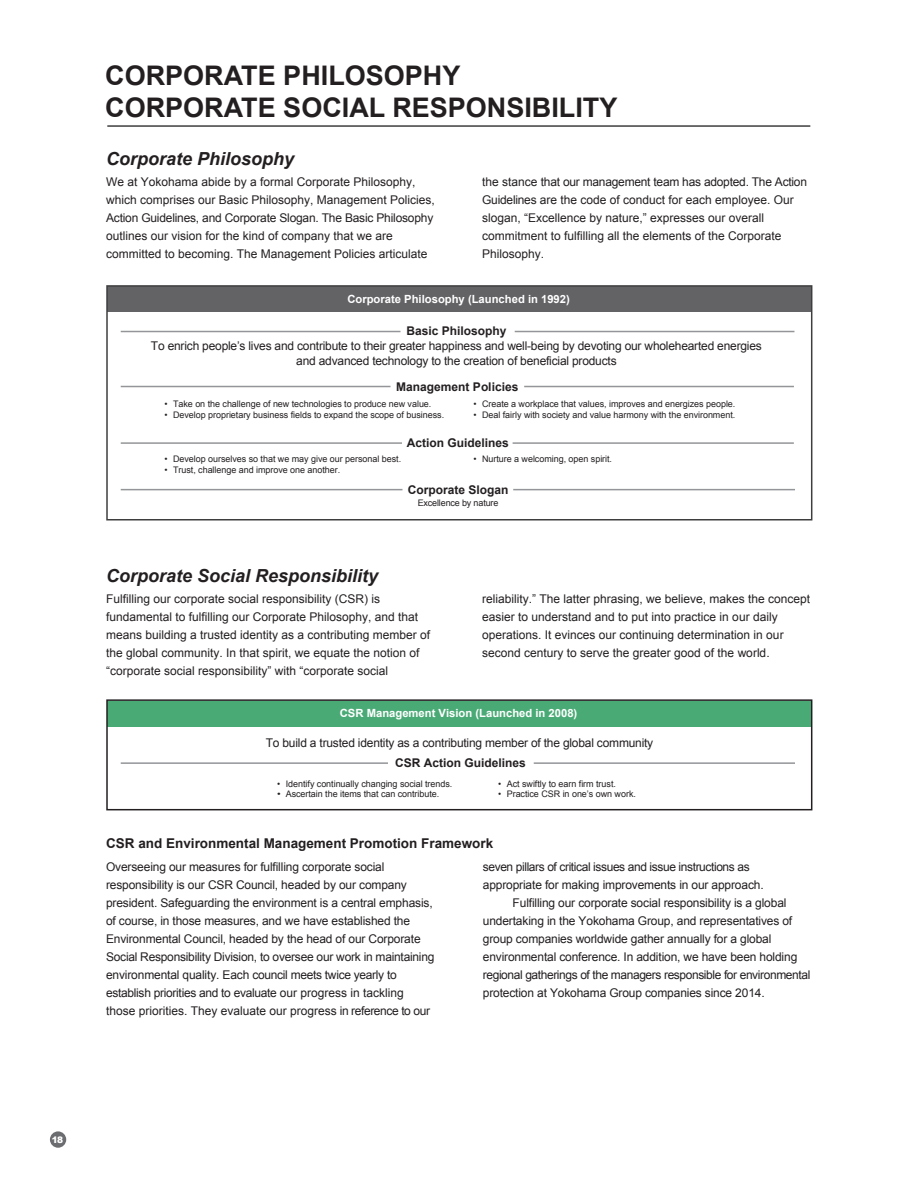
<style>
.page{position:relative;width:918px;height:1188px;background:#fff}
.page>*{position:absolute;margin:0;border:0;box-sizing:border-box;transform-origin:0 0}
.t1{font:700 27px/32.4px "Arial";color:#231f20}
.t2{font:italic 700 18px "Arial";color:#231f20}
.t3{font:700 13.5px "Arial";color:#231f20}
.t4{font:12px/18px "Arial";letter-spacing:-.015em;color:#231f20}
.t5{font:12px "Arial";letter-spacing:-.035em;color:#231f20}
.t6{font:700 12px "Arial";color:#231f20}
.t7{font:700 11.25px "Arial";color:#fff}
.t8{font:9px "Arial";letter-spacing:-.005em;color:#231f20}
.t9{font:9px "Arial";letter-spacing:-.005em;color:#231f20;scale:1.15 1}
.t10{font:900 9px "Arial";color:#fff}
</style>
<div class="page">
<hr style="left:107px;top:125px;width:703px;height:2px;background:#3e3e3f">
<div style="left:107px;top:701px;width:705px;height:25px;background:#4aaa76"></div>
<div style="left:107px;top:286px;width:705px;height:25px;background:#636366"></div>
<div style="left:106px;top:699px;width:706px;height:111px;border:2px solid #231f20"></div>
<div style="left:106px;top:285px;width:706px;height:236px;border:2px solid #3e3e3f"></div>
<hr style="left:121px;top:331px;width:280px;height:1px;background:#939598">
<hr style="left:515px;top:331px;width:279px;height:1px;background:#939598">
<hr style="left:121px;top:386px;width:270px;height:1px;background:#939598">
<hr style="left:524px;top:386px;width:270px;height:1px;background:#939598">
<hr style="left:121px;top:442px;width:281px;height:2px;background:#939598">
<hr style="left:513px;top:442px;width:281px;height:2px;background:#939598">
<hr style="left:121px;top:489px;width:282px;height:1px;background:#939598">
<hr style="left:513px;top:489px;width:282px;height:1px;background:#939598">
<hr style="left:121px;top:762px;width:267px;height:2px;background:#939598">
<hr style="left:534px;top:762px;width:261px;height:2px;background:#939598">
<div style="left:50px;top:1131px;width:16px;height:17px;background:#6c6d70;border-radius:50%"></div>
<h1 class="t1" style="left:105px;top:60px;width:514px">CORPORATE PHILOSOPHY<br>CORPORATE SOCIAL RESPONSIBILITY</h1>
<h2 class="t2" style="left:106px;top:147px;width:190px">Corporate Philosophy</h2>
<p class="t4" style="left:106px;top:173px;width:330px">We at Yokohama abide by a formal Corporate Philosophy, which comprises our Basic Philosophy, Management Policies, Action Guidelines, and Corporate Slogan. The Basic Philosophy outlines our vision for the kind of company that we are committed to becoming. The Management Policies articulate</p>
<p class="t4" style="left:482px;top:173px;width:326px">the stance that our management team has adopted. The Action Guidelines are the code of conduct for each employee. Our slogan, “Excellence by nature,” expresses our overall commitment to fulfilling all the elements of the Corporate Philosophy.</p>
<p class="t7" style="left:347px;top:291px;width:224px">Corporate Philosophy (Launched in 1992)</p>
<p class="t6" style="left:406px;top:323px;width:102px">Basic Philosophy</p>
<p class="t4" style="left:151px;top:339px;width:612px;line-height:15px;text-align:center">To enrich people’s lives and contribute to their greater happiness and well-being by devoting our wholehearted energies and advanced technology to the creation of beneficial products</p>
<p class="t6" style="left:396px;top:378px;width:124px">Management Policies</p>
<p class="t8" style="left:165px;top:398px;width:268px">• Take on the challenge of new technologies to produce new value.</p>
<p class="t8" style="left:165px;top:408px;width:281px">• Develop proprietary business fields to expand the scope of business.</p>
<p class="t8" style="left:474px;top:398px;width:263px">• Create a workplace that values, improves and energizes people.</p>
<p class="t8" style="left:474px;top:408px;width:263px">• Deal fairly with society and value harmony with the environment.</p>
<p class="t6" style="left:407px;top:435px;width:104px">Action Guidelines</p>
<p class="t8" style="left:165px;top:453px;width:238px">• Develop ourselves so that we may give our personal best.</p>
<p class="t8" style="left:165px;top:464px;width:177px">• Trust, challenge and improve one another.</p>
<p class="t8" style="left:474px;top:453px;width:140px">• Nurture a welcoming, open spirit.</p>
<h2 class="t2" style="left:106px;top:564px;width:274px">Corporate Social Responsibility</h2>
<p class="t6" style="left:408px;top:482px;width:102px">Corporate Slogan</p>
<p class="t8" style="left:418px;top:497px;width:82px">Excellence by nature</p>
<p class="t4" style="left:106px;top:590px;width:326px">Fulfilling our corporate social responsibility (CSR) is fundamental to fulfilling our Corporate Philosophy, and that means building a trusted identity as a contributing member of the global community. In that spirit, we equate the notion of “corporate social responsibility” with “corporate social</p>
<p class="t4" style="left:482px;top:590px;width:330px">reliability.” The latter phrasing, we believe, makes the concept easier to understand and to put into practice in our daily operations. It evinces our continuing determination in our second century to serve the greater good of the world.</p>
<p class="t7" style="left:340px;top:706px;width:239px">CSR Management Vision (Launched in 2008)</p>
<p class="t6" style="left:395px;top:755px;width:132px">CSR Action Guidelines</p>
<p class="t8" style="left:498px;top:778px;width:119px">• Act swiftly to earn firm trust.</p>
<p class="t8" style="left:498px;top:788px;width:139px">• Practice CSR in one’s own work.</p>
<p class="t4" style="left:266px;top:734px;width:389px">To build a trusted identity as a contributing member of the global community</p>
<p class="t8" style="left:277px;top:778px;width:177px">• Identify continually changing social trends.</p>
<p class="t9" style="left:277px;top:788px;width:142px">• Ascertain the items that can contribute.</p>
<p class="t3" style="left:106px;top:835px;width:389px">CSR and Environmental Management Promotion Framework</p>
<p class="t4" style="left:106px;top:858px;width:330px">Overseeing our measures for fulfilling corporate social responsibility is our CSR Council, headed by our company president. Safeguarding the environment is a central emphasis, of course, in those measures, and we have established the Environmental Council, headed by the head of our Corporate Social Responsibility Division, to oversee our work in maintaining environmental quality. Each council meets twice yearly to establish priorities and to evaluate our progress in tackling those priorities. They evaluate our progress in reference to our</p>
<p class="t5" style="left:483px;top:859px;width:269px">seven pillars of critical issues and issue instructions as</p>
<p class="t4" style="left:483px;top:876px;width:282px">appropriate for making improvements in our approach.</p>
<p class="t4" style="left:513px;top:894px;width:275px">Fulfilling our corporate social responsibility is a global</p>
<p class="t4" style="left:483px;top:912px;width:311px">undertaking in the Yokohama Group, and representatives of</p>
<p class="t4" style="left:483px;top:930px;width:290px">group companies worldwide gather annually for a global</p>
<p class="t4" style="left:483px;top:948px;width:316px">environmental conference. In addition, we have been holding</p>
<p class="t5" style="left:483px;top:967px;width:329px">regional gatherings of the managers responsible for environmental</p>
<p class="t4" style="left:483px;top:984px;width:283px">protection at Yokohama Group companies since 2014.</p>
<p class="t10" style="left:52px;top:1133px;width:13px">18</p>
</div>
